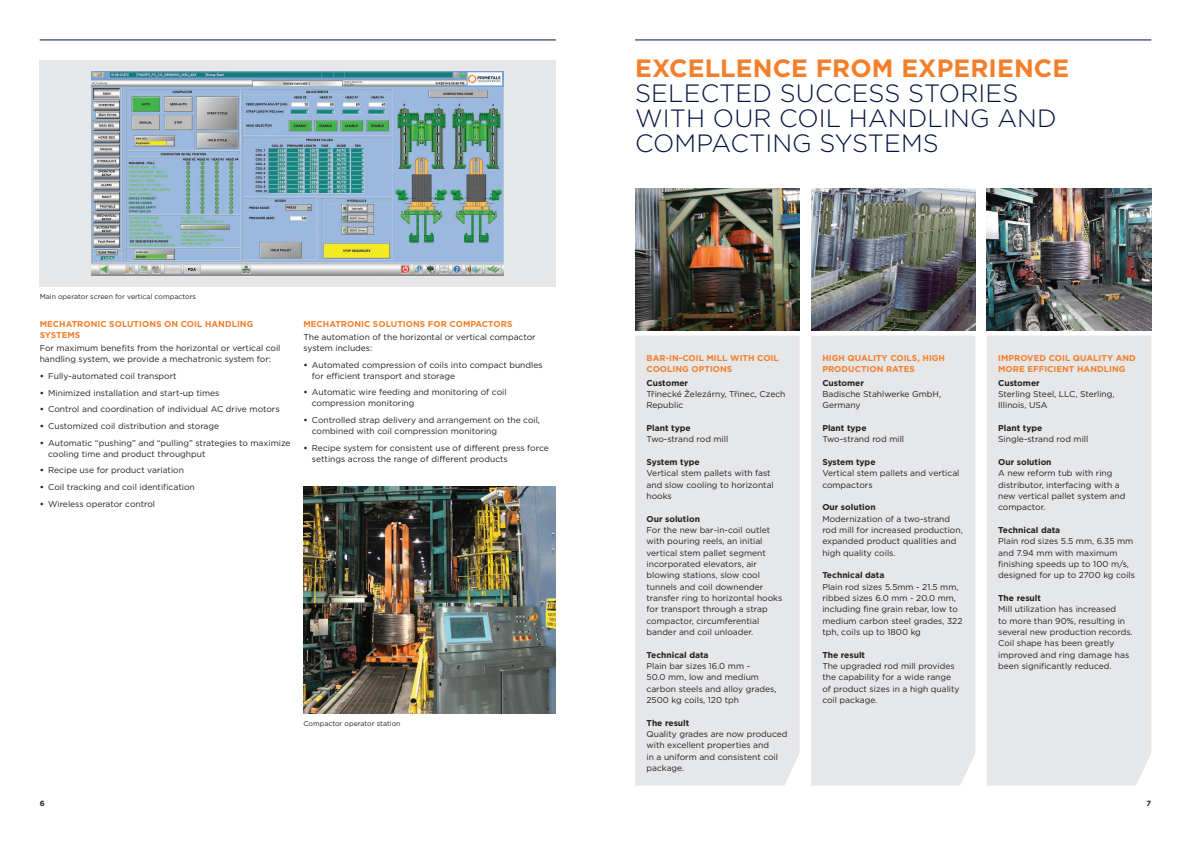
<style>
.page{position:relative;width:1191px;height:842px;background:#fff}
.page>*{position:absolute;margin:0;border:0;box-sizing:border-box;transform-origin:0 0}
._01__Headline_-_Ligh{font:300 25px/25px "Gotham";letter-spacing:.005em;color:#001340}
._01__Copy_-_Book_-_8{font:8.5px/11.3px "Gotham";color:#231f20}
._02__Subhead_-_Bold{font:700 8.5px/11.3px "Gotham";letter-spacing:.005em;color:#f47f2a}
._05__Bullet_-_Book{font:8.5px/11px "Gotham";color:#231f20}
.t1{font:700 7.5px "Gotham";color:#231f20}
._06__Copy_-_Book_-_7{font:7px "Gotham";color:#231f20}
.s1{font-weight:700}
.s2{font-weight:700;color:#f47f2a}
</style>
<div class="page">
<div style="left:811px;top:335px;width:164px;height:450px;background:#e6e7e9"></div>
<div style="left:635px;top:335px;width:164px;height:450px;background:#e6e7e9"></div>
<div style="left:987px;top:335px;width:164px;height:450px;background:#e6e7e9"></div>
<hr style="left:635px;top:40px;width:516px;height:1px;background:#001340">
<img style="left:635px;top:189px;width:164px;height:142px">
<img style="left:811px;top:189px;width:164px;height:142px">
<img style="left:986px;top:189px;width:165px;height:142px">
<div style="left:40px;top:60px;width:516px;height:227px;background:#e6e7e9"></div>
<img style="left:92px;top:71px;width:412px;height:204px">
<hr style="left:40px;top:40px;width:516px;height:1px;background:#001340">
<img style="left:303px;top:486px;width:253px;height:227px">
<p class="_06__Copy_-_Book_-_7" style="left:40px;top:292px;width:158px">Main operator screen for vertical compactors</p>
<p class="_02__Subhead_-_Bold" style="left:40px;top:318px;width:215px">MECHATRONIC SOLUTIONS ON COIL HANDLING<br>SYSTEMS</p>
<p class="_05__Bullet_-_Book" style="left:40px;top:342px;width:242px">For maximum benefits from the horizontal or vertical coil handling system, we provide a mechatronic system for:</p>
<p class="_01__Copy_-_Book_-_8" style="left:40px;top:370px;width:138px"><span class="s1">•</span> Fully-automated coil transport</p>
<p class="_01__Copy_-_Book_-_8" style="left:40px;top:387px;width:181px"><span class="s1">•</span> Minimized installation and start-up times</p>
<p class="_01__Copy_-_Book_-_8" style="left:40px;top:403px;width:241px"><span class="s1">•</span> Control and coordination of individual AC drive motors</p>
<p class="_01__Copy_-_Book_-_8" style="left:40px;top:420px;width:181px"><span class="s1">•</span> Customized coil distribution and storage</p>
<p class="_01__Copy_-_Book_-_8" style="left:48px;top:437px;width:244px;line-height:11px;text-indent:-9px"><span class="s1">•</span> Automatic “pushing” and “pulling” strategies to maximize cooling time and product throughput</p>
<p class="_01__Copy_-_Book_-_8" style="left:40px;top:464px;width:146px"><span class="s1">•</span> Recipe use for product variation</p>
<p class="_01__Copy_-_Book_-_8" style="left:40px;top:481px;width:157px"><span class="s1">•</span> Coil tracking and coil identification</p>
<p class="_01__Copy_-_Book_-_8" style="left:40px;top:498px;width:117px"><span class="s1">•</span> Wireless operator control</p>
<p class="_02__Subhead_-_Bold" style="left:303px;top:318px;width:210px">MECHATRONIC SOLUTIONS FOR COMPACTORS</p>
<p class="_05__Bullet_-_Book" style="left:303px;top:331px;width:234px">The automation of the horizontal or vertical compactor system includes:</p>
<p class="_01__Copy_-_Book_-_8" style="left:312px;top:359px;width:232px;line-height:11px;text-indent:-9px"><span class="s1">•</span> Automated compression of coils into compact bundles for efficient transport and storage</p>
<p class="_01__Copy_-_Book_-_8" style="left:312px;top:386px;width:196px;line-height:11px;text-indent:-9px"><span class="s1">•</span> Automatic wire feeding and monitoring of coil compression monitoring</p>
<p class="_01__Copy_-_Book_-_8" style="left:312px;top:414px;width:230px;line-height:11px;text-indent:-9px"><span class="s1">•</span> Controlled strap delivery and arrangement on the coil, combined with coil compression monitoring</p>
<p class="_01__Copy_-_Book_-_8" style="left:312px;top:442px;width:238px;line-height:11px;text-indent:-9px"><span class="s1">•</span> Recipe system for consistent use of different press force settings across the range of different products</p>
<p class="_06__Copy_-_Book_-_7" style="left:303px;top:719px;width:99px">Compactor operator station</p>
<p class="_01__Headline_-_Ligh" style="left:635px;top:55px;width:435px"><span class="s2">EXCELLENCE FROM EXPERIENCE<br></span>SELECTED SUCCESS STORIES<br>WITH OUR COIL HANDLING AND<br>COMPACTING SYSTEMS</p>
<p class="_02__Subhead_-_Bold" style="left:646px;top:352px;width:134px">BAR-IN-COIL MILL WITH COIL<br>COOLING OPTIONS</p>
<p class="_01__Copy_-_Book_-_8" style="left:646px;top:377px;width:140px"><span class="s1">Customer<br></span>Třinecké Železárny, Třinec, Czech<br>Republic</p>
<p class="_01__Copy_-_Book_-_8" style="left:646px;top:422px;width:83px"><span class="s1">Plant type<br></span>Two-strand rod mill</p>
<p class="_01__Copy_-_Book_-_8" style="left:646px;top:456px;width:129px"><span class="s1">System type<br></span>Vertical stem pallets with fast and slow cooling to horizontal hooks</p>
<p class="_01__Copy_-_Book_-_8" style="left:646px;top:513px;width:137px"><span class="s1">Our solution<br></span>For the new bar-in-coil outlet with pouring reels, an initial vertical stem pallet segment incorporated elevators, air blowing stations, slow cool tunnels and coil downender transfer ring to horizontal hooks for transport through a strap compactor, circumferential bander and coil unloader.</p>
<p class="_01__Copy_-_Book_-_8" style="left:646px;top:649px;width:132px"><span class="s1">Technical data<br></span>Plain bar sizes 16.0 mm -<br>50.0 mm, low and medium carbon steels and alloy grades,<br>2500 kg coils, 120 tph</p>
<p class="_01__Copy_-_Book_-_8" style="left:646px;top:717px;width:142px"><span class="s1">The result<br></span>Quality grades are now produced with excellent properties and<br>in a uniform and consistent coil package.</p>
<p class="_02__Subhead_-_Bold" style="left:822px;top:352px;width:124px">HIGH QUALITY COILS, HIGH<br>PRODUCTION RATES</p>
<p class="_01__Copy_-_Book_-_8" style="left:822px;top:377px;width:120px"><span class="s1">Customer<br></span>Badische Stahlwerke GmbH,<br>Germany</p>
<p class="_01__Copy_-_Book_-_8" style="left:822px;top:422px;width:83px"><span class="s1">Plant type<br></span>Two-strand rod mill</p>
<p class="_01__Copy_-_Book_-_8" style="left:822px;top:456px;width:139px"><span class="s1">System type<br></span>Vertical stem pallets and vertical compactors</p>
<p class="_01__Copy_-_Book_-_8" style="left:822px;top:501px;width:142px"><span class="s1">Our solution<br></span>Modernization of a two-strand rod mill for increased production, expanded product qualities and high quality coils.</p>
<p class="_01__Copy_-_Book_-_8" style="left:822px;top:569px;width:142px"><span class="s1">Technical data<br></span>Plain rod sizes 5.5mm - 21.5 mm, ribbed sizes 6.0 mm - 20.0 mm, including fine grain rebar, low to medium carbon steel grades, 322 tph, coils up to 1800 kg</p>
<p class="_01__Copy_-_Book_-_8" style="left:822px;top:649px;width:139px"><span class="s1">The result<br></span>The upgraded rod mill provides the capability for a wide range of product sizes in a high quality coil package.</p>
<p class="_02__Subhead_-_Bold" style="left:998px;top:352px;width:139px">IMPROVED COIL QUALITY AND<br>MORE EFFICIENT HANDLING</p>
<p class="_01__Copy_-_Book_-_8" style="left:998px;top:377px;width:118px"><span class="s1">Customer<br></span>Sterling Steel, LLC, Sterling,<br>Illinois, USA</p>
<p class="_01__Copy_-_Book_-_8" style="left:998px;top:422px;width:92px"><span class="s1">Plant type<br></span>Single-strand rod mill</p>
<p class="_01__Copy_-_Book_-_8" style="left:998px;top:456px;width:129px"><span class="s1">Our solution<br></span>A new reform tub with ring distributor, interfacing with a new vertical pallet system and compactor.</p>
<p class="_01__Copy_-_Book_-_8" style="left:998px;top:524px;width:138px"><span class="s1">Technical data<br></span>Plain rod sizes 5.5 mm, 6.35 mm and 7.94 mm with maximum finishing speeds up to 100 m/s, designed for up to 2700 kg coils</p>
<p class="_01__Copy_-_Book_-_8" style="left:998px;top:592px;width:136px"><span class="s1">The result<br></span>Mill utilization has increased<br>to more than 90%, resulting in several new production records.<br>Coil shape has been greatly improved and ring damage has been significantly reduced.</p>
<p class="t1" style="left:40px;top:798px;width:6px">6</p>
<p class="t1" style="left:1146px;top:798px;width:6px">7</p>
</div>
